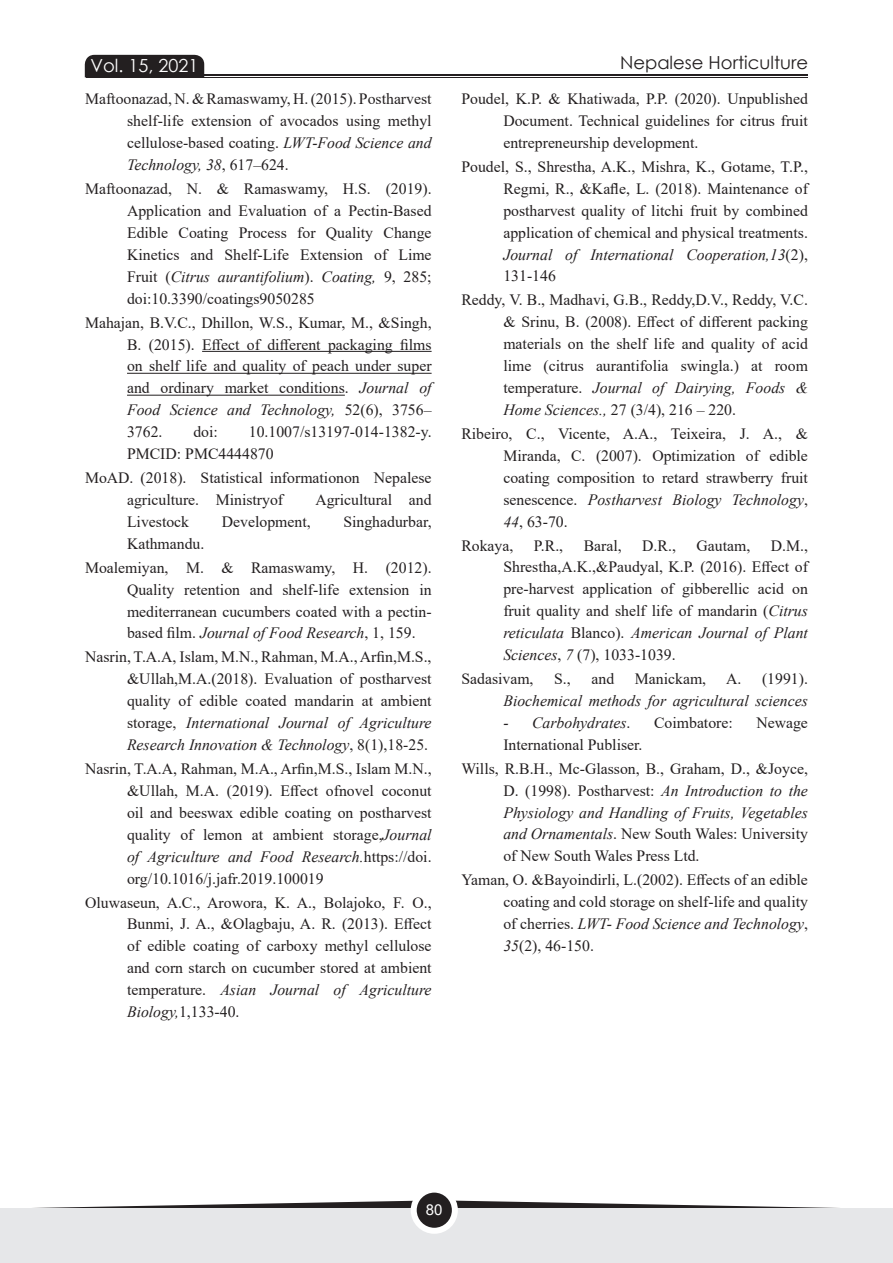
<style>
.page{position:relative;width:893px;height:1263px;background:#fff}
.page>*{position:absolute;margin:0;border:0;box-sizing:border-box;transform-origin:0 0}
.t1{font:18px "Century Gothic";color:#231f20}
.t2{font:18px "Century Gothic";color:#fff}
.t3{font:15.75px/21.9px "Times New Roman";color:#231f20;text-align:justify}
.t4{font:italic 15.75px/21.9px "Times New Roman";color:#231f20;text-align:justify}
.t5{font:15px "Arial";color:#fff}
.s1{font-style:italic}
.s2{font-style:normal}
</style>
<div class="page">
<svg style="left:84px;top:54px;width:121px;height:24px;background:#312d2e"></svg>
<hr style="left:87px;top:74px;width:721px;height:1px;background:#231f20">
<hr style="left:87px;top:77px;width:721px;height:1px;background:#231f20">
<svg style="left:0;top:1200px;width:893px;height:9px"></svg>
<div style="left:0;top:1209px;width:893px;height:54px;background:#e6e7e9"></div>
<svg style="left:414px;top:1189px;width:41px;height:42px"></svg>
<div style="left:411px;top:1186px;width:47px;height:48px;border:6px solid #fff;border-radius:50%"></div>
<hr style="left:202px;top:351px;width:230px;height:1px;background:#231f20">
<hr style="left:127px;top:373px;width:305px;height:1px;background:#231f20">
<hr style="left:127px;top:395px;width:218px;height:1px;background:#231f20">
<p class="t2" style="left:91px;top:53px;width:109px">Vol. 15, 2021</p>
<p class="t1" style="left:620px;top:50px;width:190px">Nepalese Horticulture</p>
<p class="t3" style="left:127px;top:88px;width:306px;text-indent:-42px">Maftoonazad, N. &amp; Ramaswamy, H. (2015). Postharvest shelf-life extension of avocados using methyl cellulose-based coating. <span class="s1">LWT-Food Science and Technology, 38</span>, 617–624.</p>
<p class="t3" style="left:127px;top:177px;width:306px;text-indent:-42px">Maftoonazad, N. &amp; Ramaswamy, H.S. (2019).<br>Application and Evaluation of a Pectin-Based Edible Coating Process for Quality Change Kinetics and Shelf-Life Extension of Lime Fruit (<span class="s1">Citrus aurantifolium</span>). <span class="s1">Coating,</span> 9, 285; doi:10.3390/coatings9050285</p>
<p class="t3" style="left:127px;top:311px;width:306px;text-indent:-42px">Mahajan, B.V.C., Dhillon, W.S., Kumar, M., &amp;Singh, B. (2015). Effect of different packaging films on shelf life and quality of peach under super and ordinary market conditions. <span class="s1">Journal of Food Science and Technology,</span> 52(6), 3756– 3762.</p>
<p class="t3" style="left:127px;top:420px;width:306px;text-indent:122px">10.1007/s13197-014-1382-y.<br>PMCID: PMC4444870</p>
<p class="t3" style="left:127px;top:466px;width:306px;text-indent:-42px">MoAD. (2018). Statistical informationon Nepalese agriculture. Ministryof</p>
<p class="t3" style="left:193px;top:420px;width:26px">doi:</p>
<p class="t3" style="left:315px;top:488px;width:118px">Agricultural and</p>
<p class="t3" style="left:127px;top:510px;width:64px">Livestock</p>
<p class="t3" style="left:222px;top:510px;width:90px">Development,</p>
<p class="t3" style="left:343px;top:510px;width:90px">Singhadurbar,</p>
<p class="t3" style="left:85px;top:531px;width:348px;line-height:24px;text-indent:42px">Kathmandu.<br>Moalemiyan, M. &amp; Ramaswamy, H. (2012).</p>
<p class="t3" style="left:127px;top:578px;width:306px">Quality retention and shelf-life extension in mediterranean cucumbers coated with a pectin&shy;based film. <span class="s1">Journal of Food Research</span>, 1, 159.</p>
<p class="t3" style="left:127px;top:646px;width:306px;text-indent:-42px">Nasrin, T.A.A, Islam, M.N., Rahman, M.A., Arfin,M.S., &amp;Ullah,M.A.(2018). Evaluation of postharvest quality of edible coated mandarin at ambient storage, <span class="s1">International Journal of Agriculture Research Innovation &amp; Technology</span>, 8(1),18-25.</p>
<p class="t3" style="left:127px;top:757px;width:306px;text-indent:-42px">Nasrin, T.A.A, Rahman, M.A., Arfin,M.S., Islam M.N., &amp;Ullah, M.A. (2019). Effect ofnovel coconut oil and beeswax edible coating on postharvest quality of lemon at ambient storage,<span class="s1">Journal of Agriculture and Food Research.</span>https://doi. org/10.1016/j.jafr.2019.100019</p>
<p class="t3" style="left:127px;top:891px;width:306px;text-indent:-42px">Oluwaseun, A.C., Arowora, K. A., Bolajoko, F. O., Bunmi, J. A., &amp;Olagbaju, A. R. (2013). Effect of edible coating of carboxy methyl cellulose and corn starch on cucumber stored at ambient temperature. <span class="s1">Asian Journal of Agriculture Biology,</span>1,133-40.</p>
<p class="t3" style="left:503px;top:87px;width:306px;text-indent:-42px">Poudel, K.P. &amp; Khatiwada, P.P. (2020). Unpublished Document. Technical guidelines for citrus fruit entrepreneurship development.</p>
<p class="t3" style="left:503px;top:155px;width:306px;text-indent:-42px">Poudel, S., Shrestha, A.K., Mishra, K., Gotame, T.P., Regmi, R., &amp;Kafle, L. (2018). Maintenance of postharvest quality of litchi fruit by combined application of chemical and physical treatments.<br><span class="s1">Journal of International Cooperation,13</span>(2), 131-146</p>
<p class="t3" style="left:503px;top:289px;width:306px;text-indent:-42px">Reddy, V. B., Madhavi, G.B., Reddy,D.V., Reddy, V.C. &amp; Srinu, B. (2008). Effect of different packing materials on the shelf life and quality of acid lime (citrus aurantifolia swingla.) at room temperature. <span class="s1">Journal of Dairying, Foods &amp; Home Sciences.,</span> 27 (3/4), 216 – 220.</p>
<p class="t3" style="left:503px;top:422px;width:306px;text-indent:-42px">Ribeiro, C., Vicente, A.A., Teixeira, J. A., &amp; Miranda, C. (2007). Optimization of edible coating composition to retard strawberry fruit senescence. <span class="s1">Postharvest Biology Technology</span>, <span class="s1">44</span>, 63-70.</p>
<p class="t3" style="left:461px;top:534px;width:54px">Rokaya,</p>
<p class="t3" style="left:534px;top:534px;width:31px">P.R.,</p>
<p class="t3" style="left:584px;top:534px;width:40px">Baral,</p>
<p class="t3" style="left:642px;top:534px;width:35px">D.R.,</p>
<p class="t3" style="left:696px;top:534px;width:55px">Gautam,</p>
<p class="t3" style="left:503px;top:534px;width:306px;text-indent:267px">D.M., Shrestha,A.K.,&amp;Paudyal, K.P. (2016). Effect of pre-harvest application of gibberellic acid on fruit quality and shelf life of mandarin (<span class="s1">Citrus reticulata</span> Blanco). <span class="s1">American Journal of Plant Sciences</span>, <span class="s1">7</span> (7), 1033-1039.</p>
<p class="t3" style="left:461px;top:667px;width:74px">Sadasivam,</p>
<p class="t3" style="left:554px;top:667px;width:18px">S.,</p>
<p class="t3" style="left:591px;top:667px;width:24px">and</p>
<p class="t3" style="left:635px;top:667px;width:73px">Manickam,</p>
<p class="t3" style="left:726px;top:667px;width:83px">A. (1991).</p>
<p class="t4" style="left:503px;top:689px;width:306px">Biochemical methods for agricultural sciences</p>
<p class="t4" style="left:503px;top:711px;width:129px">- Carbohydrates<span class="s2">.</span></p>
<p class="t3" style="left:654px;top:711px;width:80px">Coimbatore:</p>
<p class="t3" style="left:756px;top:711px;width:53px">Newage</p>
<p class="t3" style="left:461px;top:732px;width:348px;line-height:24px;text-indent:42px">International Publiser.<br>Wills, R.B.H., Mc-Glasson, B., Graham, D., &amp;Joyce,</p>
<p class="t4" style="left:503px;top:779px;width:306px"><span class="s2">D. (1998). Postharvest:</span> An Introduction to the Physiology and Handling of Fruits, Vegetables and Ornamentals<span class="s2">. New South Wales: University of New South Wales Press Ltd.</span></p>
<p class="t3" style="left:503px;top:869px;width:306px;text-indent:-42px">Yaman, O. &amp;Bayoindirli, L.(2002). Effects of an edible coating and cold storage on shelf-life and quality of cherries. <span class="s1">LWT- Food Science and Technology</span>, <span class="s1">35</span>(2), 46-150.</p>
<p class="t5" style="left:426px;top:1199px;width:18px">80</p>
</div>
